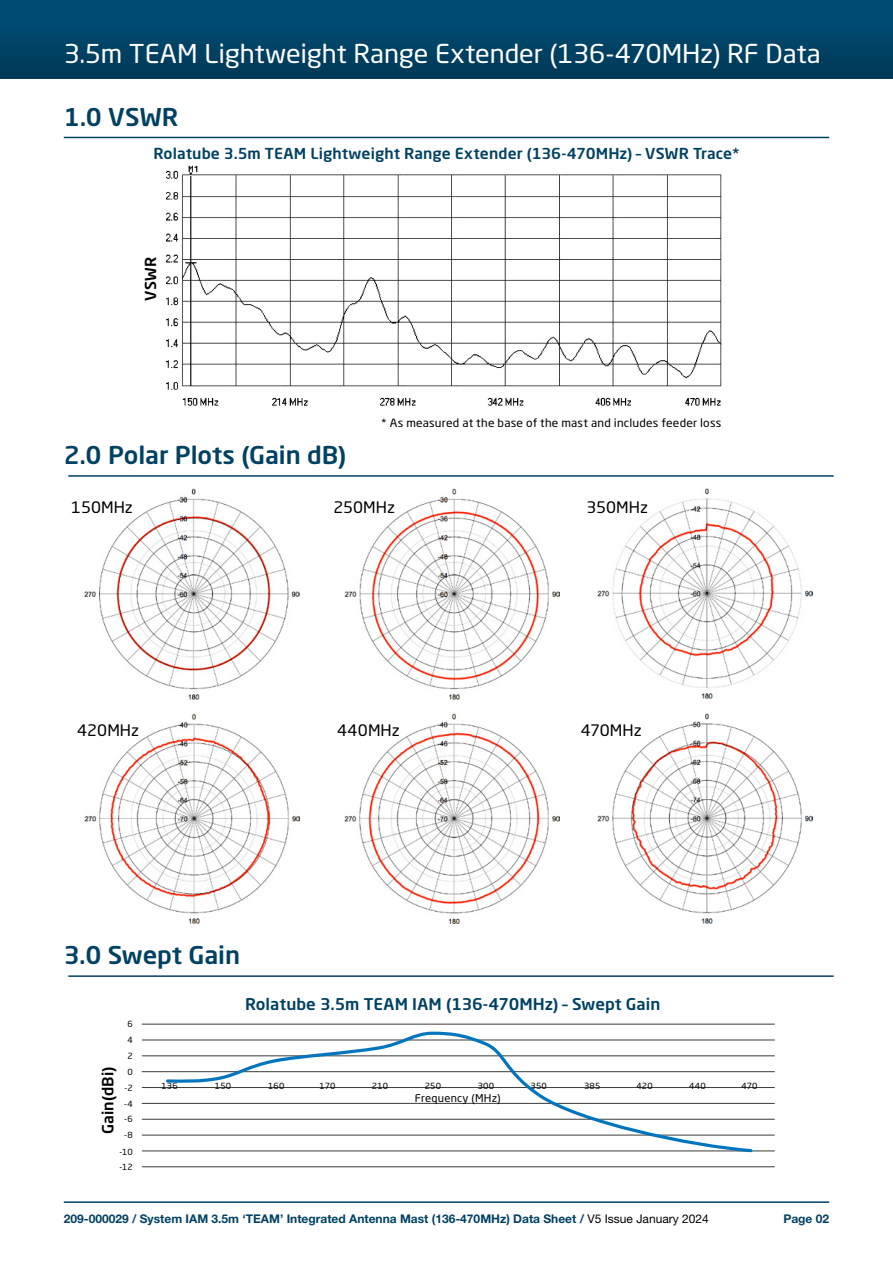
<style>
.page{position:relative;width:893px;height:1263px;background:#fff}
.page>*{position:absolute;margin:0;border:0;box-sizing:border-box;transform-origin:0 0}
.t1{font:25.65px "Neo Sans Std";letter-spacing:-.01em;color:#fff;scale:1.05 1}
.t2{font:500 24.15px "Neo Sans Std";letter-spacing:-.005em;color:#004163;scale:1.05 1}
.t3{font:500 16.05px "Neo Sans Std";color:#004163;scale:1.05 1}
.t4{font:15.6px "Neo Sans Std";color:#000;scale:1.05 1}
.t5{font:500 15.3px "Neo Sans Std";letter-spacing:.005em;color:#000;scale:1.05 1}
.t6{font:500 15px "Neo Sans Std";letter-spacing:.005em;color:#004163;scale:1.05 1}
.t7{font:500 15px "Neo Sans Std";color:#000;scale:1.05 1}
.t8{font:700 12px "Helvetica Neue";color:#004163}
.t9{font:11.4px "Neo Sans Std";letter-spacing:.02em;color:#000;scale:1.05 1}
.t10{font:10.65px "Neo Sans Std";letter-spacing:.02em;color:#000;scale:1.05 1}
.t11{font:8.4px/15.9px "Neo Sans Std";letter-spacing:.015em;color:#000;text-align:right;scale:1.05 1}
.s1{font-weight:400;color:#000}
</style>
<div class="page">
<div style="left:0;top:0;width:893px;height:79px;background:linear-gradient(to bottom,#004f77,#003958)"></div>
<hr style="left:68px;top:475px;width:766px;height:2px;background:#004163">
<hr style="left:68px;top:975px;width:766px;height:2px;background:#004163">
<hr style="left:64px;top:137px;width:765px;height:1px;background:#004163">
<img style="left:597px;top:713px;width:216px;height:210px">
<img style="left:85px;top:489px;width:215px;height:210px">
<img style="left:344px;top:489px;width:216px;height:210px">
<img style="left:597px;top:489px;width:216px;height:210px">
<img style="left:85px;top:713px;width:215px;height:211px">
<img style="left:344px;top:713px;width:216px;height:210px">
<hr style="left:64px;top:1201px;width:765px;height:2px;background:#004163">
<img style="left:166px;top:165px;width:556px;height:241px">
<hr style="left:142px;top:1024px;width:633px;height:1px;background:#3b3b39">
<hr style="left:142px;top:1040px;width:633px;height:1px;background:#3b3b39">
<hr style="left:142px;top:1055px;width:633px;height:1px;background:#3b3b39">
<hr style="left:142px;top:1071px;width:633px;height:1px;background:#3b3b39">
<hr style="left:142px;top:1087px;width:633px;height:1px;background:#3b3b39">
<hr style="left:142px;top:1103px;width:633px;height:1px;background:#3b3b39">
<hr style="left:142px;top:1119px;width:633px;height:1px;background:#3b3b39">
<hr style="left:142px;top:1135px;width:633px;height:1px;background:#3b3b39">
<hr style="left:142px;top:1151px;width:633px;height:1px;background:#3b3b39">
<hr style="left:142px;top:1166px;width:633px;height:1px;background:#3b3b39">
<svg style="left:164px;top:1031px;width:590px;height:122px"></svg>
<h1 class="t1" style="left:64px;top:38px;width:723px">3.5m TEAM Lightweight Range Extender (136-470MHz) RF Data</h1>
<h2 class="t2" style="left:64px;top:101px;width:111px">1.0 VSWR</h2>
<p class="t6" style="left:153px;top:144px;width:560px">Rolatube 3.5m TEAM Lightweight Range Extender (136-470MHz) – VSWR Trace*</p>
<p class="t7" style="left:141px;top:301px;width:43px;rotate:-90deg">VSWR</p>
<h2 class="t2" style="left:64px;top:440px;width:271px">2.0 Polar Plots (Gain dB)</h2>
<p class="t9" style="left:381px;top:416px;width:325px">* As measured at the base of the mast and includes feeder loss</p>
<h3 class="t4" style="left:71px;top:497px;width:60px">150MHz</h3>
<h3 class="t4" style="left:77px;top:720px;width:60px">420MHz</h3>
<h2 class="t2" style="left:64px;top:940px;width:169px">3.0 Swept Gain</h2>
<h3 class="t4" style="left:333px;top:497px;width:60px">250MHz</h3>
<h3 class="t4" style="left:337px;top:720px;width:61px">440MHz</h3>
<h3 class="t4" style="left:586px;top:497px;width:60px">350MHz</h3>
<h3 class="t4" style="left:581px;top:720px;width:60px">470MHz</h3>
<p class="t11" style="left:120px;top:1016px;width:14px">6<br>4<br>2<br>0 -2 -4 -6 -8 -10 -12</p>
<p class="t5" style="left:98px;top:1134px;width:66px;rotate:-90deg">Gain(dBi)</p>
<p class="t11" style="left:161px;top:1078px;width:17px">136</p>
<h3 class="t3" style="left:245px;top:994px;width:397px">Rolatube 3.5m TEAM IAM (136-470MHz) – Swept Gain</h3>
<p class="t11" style="left:478px;top:1078px;width:17px">300</p>
<p class="t11" style="left:531px;top:1078px;width:17px">350</p>
<p class="t11" style="left:584px;top:1078px;width:17px">385</p>
<p class="t11" style="left:636px;top:1078px;width:17px">420</p>
<p class="t11" style="left:689px;top:1078px;width:18px">440</p>
<p class="t11" style="left:741px;top:1078px;width:17px">470</p>
<p class="t11" style="left:215px;top:1078px;width:17px">150</p>
<p class="t11" style="left:268px;top:1078px;width:17px">160</p>
<p class="t11" style="left:320px;top:1078px;width:17px">170</p>
<p class="t11" style="left:372px;top:1078px;width:17px">210</p>
<p class="t11" style="left:425px;top:1078px;width:17px">250</p>
<p class="t10" style="left:415px;top:1092px;width:83px">Frequency (MHz)</p>
<p class="t8" style="left:64px;top:1211px;width:647px">209-000029 / System IAM 3.5m ‘TEAM’ Integrated Antenna Mast (136-470MHz) Data Sheet / <span class="s1">V5 Issue January 2024</span></p>
<p class="t8" style="left:783px;top:1211px;width:47px">Page 02</p>
</div>
